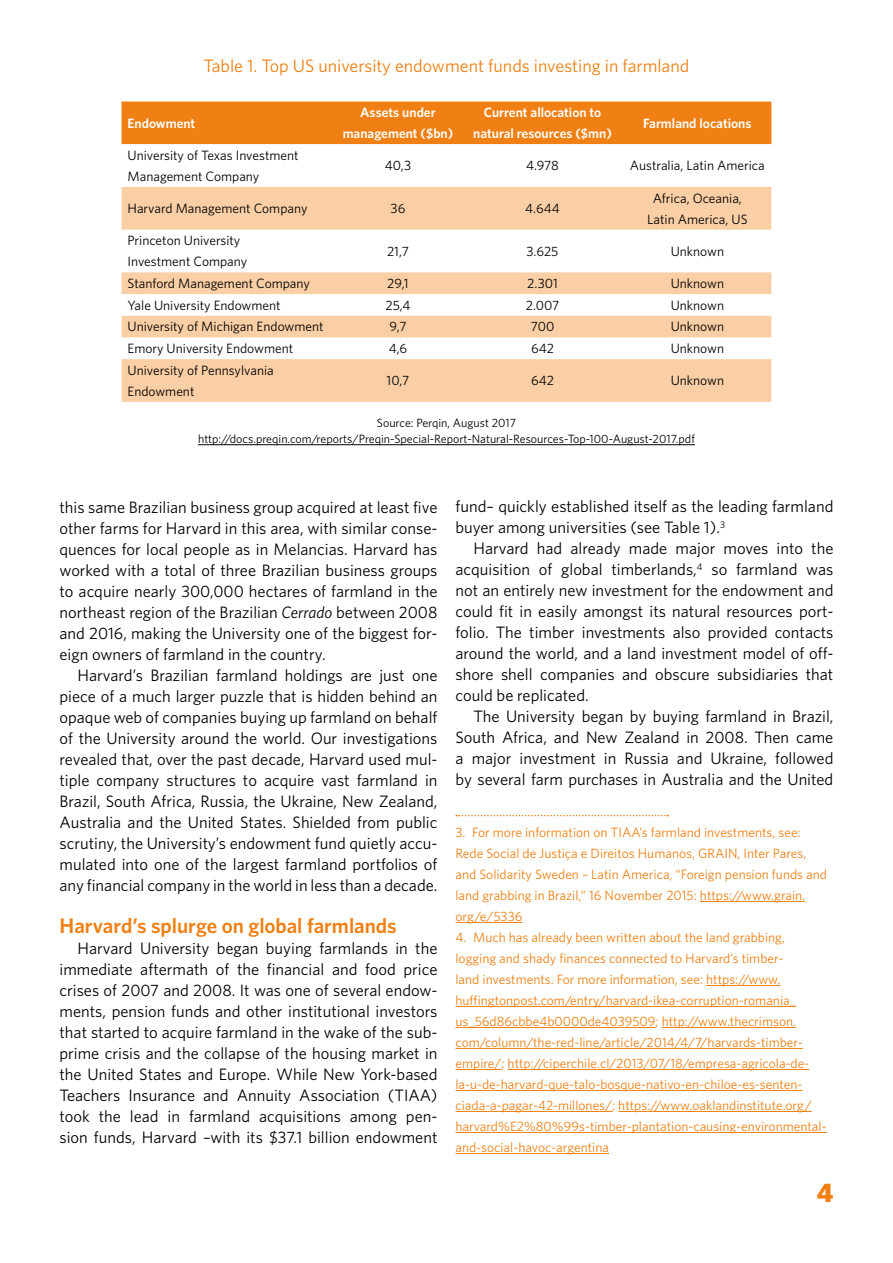
<style>
.page{position:relative;width:893px;height:1263px;background:#fff}
.page>*{position:absolute;margin:0;border:0;box-sizing:border-box;transform-origin:0 0}
.t1{font:900 27px "Whitney";color:#f08013}
.Subtitle{font:600 21px "Whitney";color:#f08013}
.Title_tables{font:18px "Whitney";color:#f08013}
.t2{font:16.5px/21px "Whitney";color:#000;text-align:justify}
.Footnote{font:13.5px/21px "Whitney";color:#f08013}
.Body_tables{font:13.5px/21px "Whitney";color:#000}
.Title_cell_tables{font:600 13.5px "Whitney";color:#fff}
.Foot_tables{font:12px "Whitney";color:#000}
.s1{font-style:italic}
</style>
<div class="page">
<hr style="left:198px;top:444px;width:497px;height:1px;background:#000">
<div style="left:122px;top:102px;width:649px;height:42px;background:#f08013"></div>
<svg style="left:122px;top:144px;width:649px;height:1px"></svg>
<svg style="left:122px;top:187px;width:649px;height:215px;fill:#fbcfa5"></svg>
<svg style="left:456px;top:815px;width:212px;height:1px"></svg>
<hr style="left:700px;top:901px;width:105px;height:1px;background:#f08013">
<hr style="left:455px;top:922px;width:67px;height:1px;background:#f08013">
<hr style="left:706px;top:985px;width:75px;height:1px;background:#f08013">
<hr style="left:455px;top:1006px;width:341px;height:1px;background:#f08013">
<hr style="left:455px;top:1027px;width:201px;height:1px;background:#f08013">
<hr style="left:662px;top:1027px;width:134px;height:1px;background:#f08013">
<hr style="left:455px;top:1048px;width:348px;height:1px;background:#f08013">
<hr style="left:455px;top:1069px;width:46px;height:1px;background:#f08013">
<hr style="left:508px;top:1069px;width:301px;height:1px;background:#f08013">
<hr style="left:455px;top:1090px;width:347px;height:1px;background:#f08013">
<hr style="left:455px;top:1111px;width:157px;height:1px;background:#f08013">
<hr style="left:618px;top:1111px;width:194px;height:1px;background:#f08013">
<hr style="left:455px;top:1132px;width:372px;height:1px;background:#f08013">
<hr style="left:455px;top:1153px;width:154px;height:1px;background:#f08013">
<p class="Title_tables" style="left:204px;top:56px;width:487px">Table 1. Top US university endowment funds investing in farmland</p>
<p class="Title_cell_tables" style="left:128px;top:115px;width:69px">Endowment</p>
<p class="Title_cell_tables" style="left:360px;top:104px;width:77px">Assets under</p>
<p class="Title_cell_tables" style="left:343px;top:125px;width:112px">management ($bn)</p>
<p class="Title_cell_tables" style="left:484px;top:104px;width:119px">Current allocation to</p>
<p class="Title_cell_tables" style="left:473px;top:125px;width:140px">natural resources ($mn)</p>
<p class="Title_cell_tables" style="left:643px;top:115px;width:110px">Farmland locations</p>
<p class="Body_tables" style="left:128px;top:144px;width:173px">University of Texas Investment<br>Management Company</p>
<p class="Body_tables" style="left:385px;top:155px;width:28px">40,3</p>
<p class="Body_tables" style="left:526px;top:155px;width:34px">4.978</p>
<p class="Body_tables" style="left:630px;top:155px;width:136px">Australia, Latin America</p>
<p class="Body_tables" style="left:128px;top:198px;width:181px">Harvard Management Company</p>
<p class="Body_tables" style="left:391px;top:198px;width:16px">36</p>
<p class="Body_tables" style="left:525px;top:198px;width:36px">4.644</p>
<p class="Body_tables" style="left:653px;top:187px;width:91px">Africa, Oceania,</p>
<p class="Body_tables" style="left:647px;top:208px;width:102px">Latin America, US</p>
<p class="Body_tables" style="left:128px;top:230px;width:114px">Princeton University</p>
<p class="Body_tables" style="left:128px;top:251px;width:121px">Investment Company</p>
<p class="Body_tables" style="left:387px;top:240px;width:23px">21,7</p>
<p class="Body_tables" style="left:527px;top:240px;width:33px">3.625</p>
<p class="Body_tables" style="left:671px;top:240px;width:55px">Unknown</p>
<p class="Body_tables" style="left:128px;top:273px;width:184px">Stanford Management Company</p>
<p class="Body_tables" style="left:387px;top:273px;width:23px">29,1</p>
<p class="Body_tables" style="left:527px;top:273px;width:32px">2.301</p>
<p class="Body_tables" style="left:671px;top:273px;width:55px">Unknown</p>
<p class="Body_tables" style="left:128px;top:294px;width:155px">Yale University Endowment</p>
<p class="Body_tables" style="left:385px;top:294px;width:27px">25,4</p>
<p class="Body_tables" style="left:526px;top:294px;width:35px">2.007</p>
<p class="Body_tables" style="left:671px;top:294px;width:55px">Unknown</p>
<p class="Body_tables" style="left:128px;top:316px;width:198px">University of Michigan Endowment</p>
<p class="Body_tables" style="left:389px;top:316px;width:19px">9,7</p>
<p class="Body_tables" style="left:531px;top:316px;width:25px">700</p>
<p class="Body_tables" style="left:671px;top:316px;width:55px">Unknown</p>
<p class="Body_tables" style="left:128px;top:338px;width:167px">Emory University Endowment</p>
<p class="Body_tables" style="left:389px;top:338px;width:20px">4,6</p>
<p class="Body_tables" style="left:531px;top:338px;width:25px">642</p>
<p class="Body_tables" style="left:671px;top:338px;width:55px">Unknown</p>
<p class="Body_tables" style="left:128px;top:359px;width:148px">University of Pennsylvania<br>Endowment</p>
<p class="Body_tables" style="left:387px;top:370px;width:24px">10,7</p>
<p class="Body_tables" style="left:531px;top:370px;width:25px">642</p>
<p class="Body_tables" style="left:671px;top:370px;width:55px">Unknown</p>
<p class="Foot_tables" style="left:377px;top:416px;width:141px">Source: Perqin, August 2017</p>
<p class="Foot_tables" style="left:198px;top:432px;width:498px">http://docs.preqin.com/reports/Preqin-Special-Report-Natural-Resources-Top-100-August-2017.pdf</p>
<p class="t2" style="left:60px;top:497px;width:379px">this same Brazilian business group acquired at least five other farms for Harvard in this area, with similar conse&shy;quences for local people as in Melancias. Harvard has worked with a total of three Brazilian business groups to acquire nearly 300,000 hectares of farmland in the northeast region of the Brazilian <span class="s1">Cerrado</span> between 2008 and 2016, making the University one of the biggest for&shy;eign owners of farmland in the country.</p>
<p class="t2" style="left:60px;top:665px;width:379px;text-indent:18px">Harvard’s Brazilian farmland holdings are just one piece of a much larger puzzle that is hidden behind an opaque web of companies buying up farmland on behalf of the University around the world. Our investigations revealed that, over the past decade, Harvard used mul&shy;tiple company structures to acquire vast farmland in Brazil, South Africa, Russia, the Ukraine, New Zealand, Australia and the United States. Shielded from public scrutiny, the University’s endowment fund quietly accu&shy;mulated into one of the largest farmland portfolios of any financial company in the world in less than a decade.</p>
<p class="Subtitle" style="left:60px;top:913px;width:339px">Harvard’s splurge on global farmlands</p>
<p class="t2" style="left:60px;top:938px;width:379px;text-indent:18px">Harvard University began buying farmlands in the immediate aftermath of the financial and food price crises of 2007 and 2008. It was one of several endow&shy;ments, pension funds and other institutional investors that started to acquire farmland in the wake of the sub&shy;prime crisis and the collapse of the housing market in the United States and Europe. While New York-based Teachers Insurance and Annuity Association (TIAA) took the lead in farmland acquisitions among pen&shy;sion funds, Harvard –with its $37.1 billion endowment</p>
<p class="t2" style="left:455px;top:496px;width:379px">fund– quickly established itself as the leading farmland buyer among universities (see Table 1).<sup>3</sup></p>
<p class="t2" style="left:455px;top:538px;width:379px;text-indent:18px">Harvard had already made major moves into the acquisition of global timberlands,<sup>4</sup> so farmland was not an entirely new investment for the endowment and could fit in easily amongst its natural resources port&shy;folio. The timber investments also provided contacts around the world, and a land investment model of off&shy;shore shell companies and obscure subsidiaries that could be replicated.</p>
<p class="t2" style="left:455px;top:706px;width:379px;text-indent:18px">The University began by buying farmland in Brazil, South Africa, and New Zealand in 2008. Then came a major investment in Russia and Ukraine, followed by several farm purchases in Australia and the United</p>
<p class="Footnote" style="left:455px;top:821px;width:373px">3. For more information on TIAA’s farmland investments, see:<br>Rede Social de Justiça e Direitos Humanos, GRAIN, Inter Pares, and Solidarity Sweden – Latin America, “Foreign pension funds and land grabbing in Brazil,” 16 November 2015: https://www.grain. org/e/5336</p>
<p class="Footnote" style="left:455px;top:926px;width:373px">4. Much has already been written about the land grabbing, logging and shady finances connected to Harvard’s timber-<br>land investments. For more information, see: https://www. huffingtonpost.com/entry/harvard-ikea-corruption-romania_ us_56d86cbbe4b0000de4039509; http://www.thecrimson. com/column/the-red-line/article/2014/4/7/harvards-timber&shy;empire/; http://ciperchile.cl/2013/07/18/empresa-agricola-de&shy;la-u-de-harvard-que-talo-bosque-nativo-en-chiloe-es-senten&shy;ciada-a-pagar-42-millones/; https://www.oaklandinstitute.org/ harvard%E2%80%99s-timber-plantation-causing-environmental&shy;and-social-havoc-argentina</p>
<h1 class="t1" style="left:817px;top:1176px;width:18px">4</h1>
</div>
